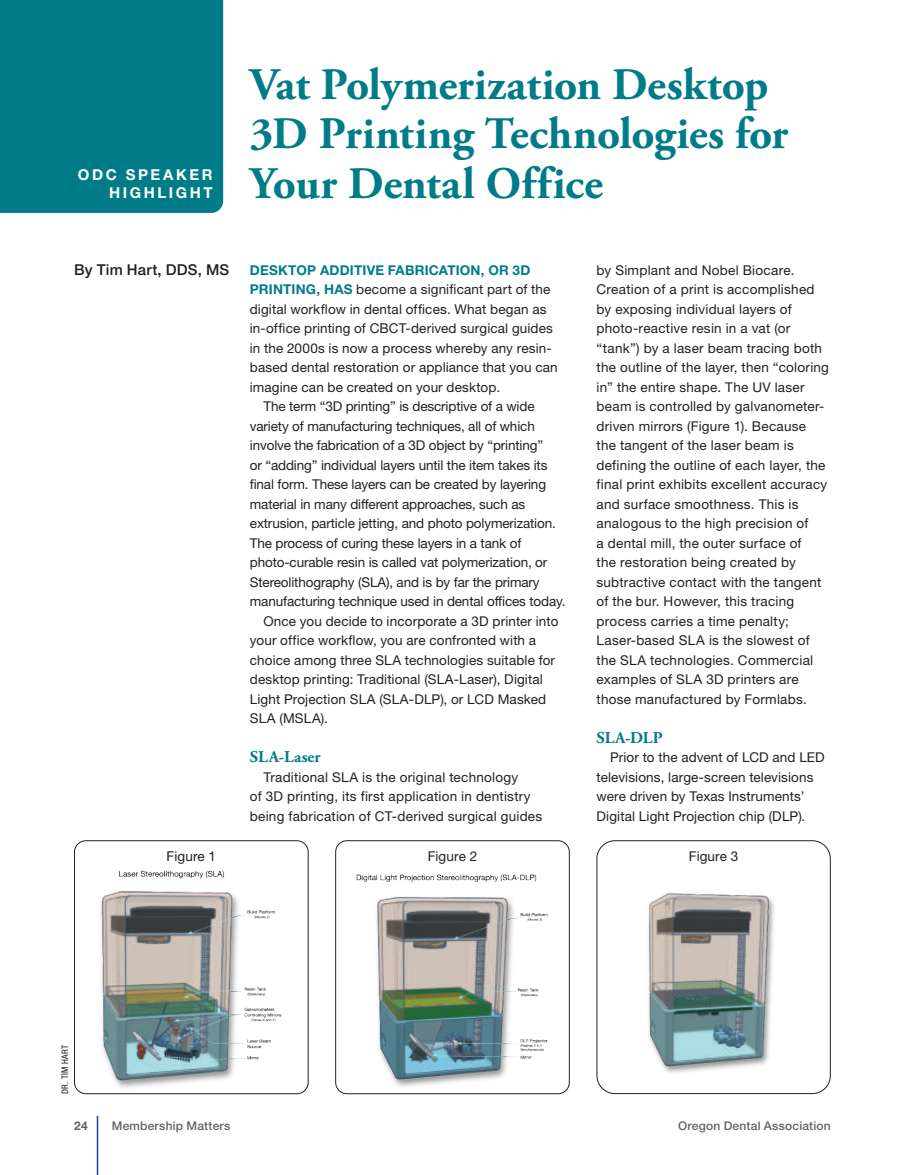
<style>
.page{position:relative;width:905px;height:1175px;background:#fff}
.page>*{position:absolute;margin:0;border:0;box-sizing:border-box;transform-origin:0 0}
.t1{font:700 45px/49.5px "Adobe Garamond Pro";color:#007c89}
.t2{font:700 16.5px "Adobe Garamond Pro";letter-spacing:.005em;color:#007c89}
.t3{font:700 15px/18px "Helvetica Neue LT Std";letter-spacing:.175em;color:#fff;text-align:right}
.t4{font:500 15px "Helvetica Neue LT Std";letter-spacing:.01em;color:#231f20}
.t5{font:13.5px/19.5px "Helvetica Neue LT Std";letter-spacing:.01em;color:#231f20}
.t6{font:13.5px "Helvetica Neue LT Std";letter-spacing:-.01em;color:#231f20}
.t7{font:700 13.5px "Helvetica Neue LT Std";letter-spacing:.015em;color:#007c89}
.t8{font:500 12px "Helvetica Neue LT Std";letter-spacing:.02em;color:#636366}
.t9{font:700 12px "Helvetica Neue LT Std";color:#636366}
.t10{font:condensed 9px "Helvetica Neue LT Std";letter-spacing:.035em;color:#231f20}
.s1{font-weight:700;color:#007c89}
</style>
<div class="page">
<div style="left:0;top:0;width:223px;height:213px;background:#007c89"></div>
<img style="left:335px;top:874px;width:234px;height:219px">
<div style="left:335px;top:840px;width:234px;height:254px;border:1px solid #231f20;border-radius:11px"></div>
<img style="left:74px;top:870px;width:208px;height:223px">
<div style="left:74px;top:840px;width:234px;height:254px;border:1px solid #231f20;border-radius:11px"></div>
<img style="left:648px;top:893px;width:126px;height:180px">
<div style="left:596px;top:840px;width:234px;height:254px;border:1px solid #231f20;border-radius:18px"></div>
<hr style="left:97px;top:1115px;width:1px;height:59px;background:#154398">
<p class="t3" style="left:78px;top:165px;width:136px">ODC SPEAKER<br>HIGHLIGHT</p>
<h1 class="t1" style="left:250px;top:61px;width:539px">Vat Polymerization Desktop<br>3D Printing Technologies for<br>Your Dental Office</h1>
<p class="t4" style="left:74px;top:260px;width:156px">By Tim Hart, DDS, MS</p>
<p class="t7" style="left:250px;top:261px;width:282px">DESKTOP ADDITIVE FABRICATION, OR 3D</p>
<p class="t5" style="left:250px;top:279px;width:302px"><span class="s1">PRINTING, HAS</span> become a significant part of the</p>
<p class="t5" style="left:250px;top:299px;width:298px">digital workflow in dental offices. What began as</p>
<p class="t5" style="left:250px;top:318px;width:304px">in-office printing of CBCT-derived surgical guides</p>
<p class="t5" style="left:250px;top:338px;width:303px">in the 2000s is now a process whereby any resin-</p>
<p class="t5" style="left:250px;top:357px;width:309px">based dental restoration or appliance that you can</p>
<p class="t5" style="left:250px;top:377px;width:252px">imagine can be created on your desktop.</p>
<p class="t6" style="left:263px;top:398px;width:273px">The term “3D printing” is descriptive of a wide</p>
<p class="t6" style="left:250px;top:418px;width:286px">variety of manufacturing techniques, all of which</p>
<p class="t6" style="left:250px;top:437px;width:295px">involve the fabrication of a 3D object by “printing”</p>
<p class="t6" style="left:250px;top:457px;width:299px">or “adding” individual layers until the item takes its</p>
<p class="t6" style="left:250px;top:476px;width:298px">final form. These layers can be created by layering</p>
<p class="t6" style="left:250px;top:496px;width:277px">material in many different approaches, such as</p>
<p class="t6" style="left:250px;top:515px;width:307px">extrusion, particle jetting, and photo polymerization.</p>
<p class="t6" style="left:250px;top:535px;width:273px">The process of curing these layers in a tank of</p>
<p class="t6" style="left:250px;top:554px;width:299px">photo-curable resin is called vat polymerization, or</p>
<p class="t6" style="left:250px;top:574px;width:291px">Stereolithography (SLA), and is by far the primary</p>
<p class="t6" style="left:250px;top:593px;width:317px">manufacturing technique used in dental offices today.</p>
<p class="t5" style="left:263px;top:611px;width:296px">Once you decide to incorporate a 3D printer into</p>
<p class="t5" style="left:250px;top:630px;width:288px">your office workflow, you are confronted with a</p>
<p class="t5" style="left:250px;top:650px;width:307px">choice among three SLA technologies suitable for</p>
<p class="t5" style="left:250px;top:669px;width:294px">desktop printing: Traditional (SLA-Laser), Digital</p>
<p class="t5" style="left:250px;top:689px;width:298px">Light Projection SLA (SLA-DLP), or LCD Masked</p>
<p class="t5" style="left:250px;top:708px;width:80px">SLA (MSLA).</p>
<p class="t2" style="left:250px;top:747px;width:72px">SLA-Laser</p>
<p class="t5" style="left:250px;top:767px;width:294px;text-indent:14px">Traditional SLA is the original technology<br>of 3D printing, its first application in dentistry being fabrication of CT-derived surgical guides</p>
<p class="t5" style="left:596px;top:260px;width:234px">by Simplant and Nobel Biocare.<br>Creation of a print is accomplished by exposing individual layers of photo-reactive resin in a vat (or “tank”) by a laser beam tracing both the outline of the layer, then “coloring in” the entire shape. The UV laser beam is controlled by galvanometer&shy;driven mirrors (Figure 1). Because<br>the tangent of the laser beam is defining the outline of each layer, the final print exhibits excellent accuracy and surface smoothness. This is analogous to the high precision of<br>a dental mill, the outer surface of<br>the restoration being created by subtractive contact with the tangent of the bur. However, this tracing process carries a time penalty; Laser-based SLA is the slowest of the SLA technologies. Commercial examples of SLA 3D printers are those manufactured by Formlabs.</p>
<p class="t2" style="left:596px;top:728px;width:68px">SLA-DLP</p>
<p class="t5" style="left:596px;top:747px;width:230px;text-indent:14px">Prior to the advent of LCD and LED televisions, large-screen televisions were driven by Texas Instruments’ Digital Light Projection chip (DLP).</p>
<p class="t10" style="left:60px;top:1094px;width:51px;rotate:-90deg">DR. TIM HART</p>
<p class="t5" style="left:167px;top:846px;width:51px">Figure 1</p>
<p class="t5" style="left:428px;top:846px;width:51px">Figure 2</p>
<p class="t5" style="left:689px;top:846px;width:51px">Figure 3</p>
<p class="t9" style="left:74px;top:1117px;width:15px">24</p>
<p class="t8" style="left:112px;top:1118px;width:120px">Membership Matters</p>
<p class="t8" style="left:678px;top:1118px;width:154px">Oregon Dental Association</p>
</div>
